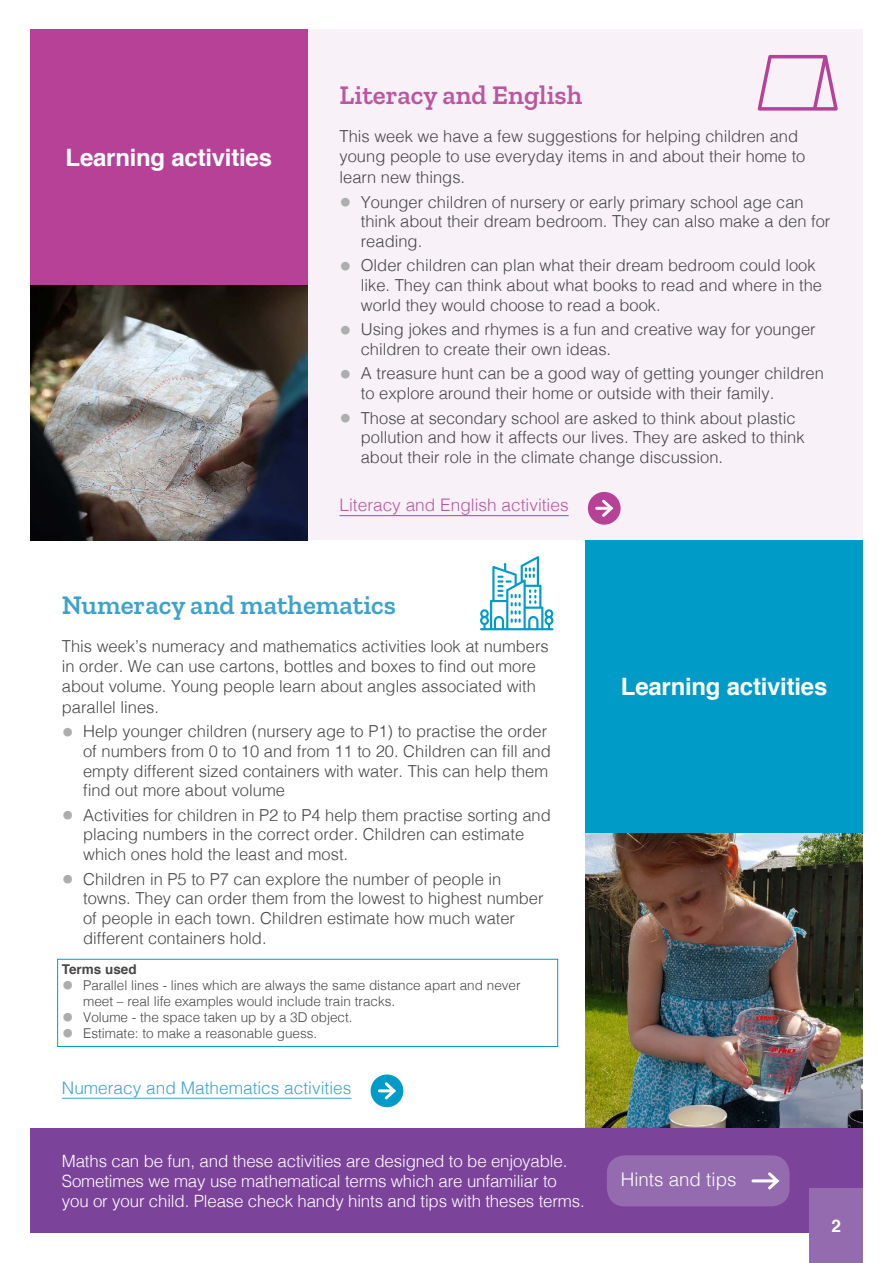
<style>
.page{position:relative;width:893px;height:1263px;background:#fff}
.page>*{position:absolute;margin:0;border:0;box-sizing:border-box;transform-origin:0 0}
.headers{font:600 27px "Zilla Slab";color:#3da2cb}
.headers-2{font:600 27px "Zilla Slab";color:#bb56a0}
.header_2{font:700 24px "Helvetica";letter-spacing:-.01em;color:#fff}
.Normal_text{font:300 18.75px "Helvetica";color:#fff}
.Normal_text-2{font:300 17.25px "Helvetica";color:#3da2cb}
.Normal_text-3{font:300 17.25px "Helvetica";color:#bb56a0}
.Normal_text-4{font:700 17.25px "Helvetica";color:#fff}
.notes{font:300 16.8px/20.2px "Helvetica";letter-spacing:-.01em;color:#fff}
.Normal_text-5{font:300 16.5px/19.8px "Helvetica";color:#474747}
.t1{font:300 13.5px/16.2px "Helvetica";color:#474747}
.Normal_text-6{font:700 13.5px "Helvetica";color:#474747}
.s1{font-size:24px;color:#adadad}
</style>
<div class="page">
<div style="left:57px;top:959px;width:501px;height:88px;border:1px solid #009bc7"></div>
<img style="left:586px;top:833px;width:277px;height:296px">
<div style="left:308px;top:30px;width:555px;height:510px;background:#f8f1f8"></div>
<img style="left:30px;top:285px;width:278px;height:255px">
<div style="left:30px;top:30px;width:278px;height:255px;background:#b64197"></div>
<div style="left:585px;top:540px;width:278px;height:293px;background:#009bc7"></div>
<div style="left:30px;top:1129px;width:833px;height:104px;background:#7c439a"></div>
<hr style="left:340px;top:515px;width:229px;height:1px;background:#b64197">
<div style="left:588px;top:492px;width:33px;height:33px;background:#b64197;border-radius:50%"></div>
<hr style="left:597px;top:507px;width:14px;height:3px;background:#fff">
<svg style="left:599px;top:499px;width:17px;height:21px"></svg>
<hr style="left:62px;top:1098px;width:289px;height:1px;background:#3da2cb">
<div style="left:371px;top:1074px;width:32px;height:33px;background:#009bc7;border-radius:50%"></div>
<hr style="left:379px;top:1089px;width:15px;height:3px;background:#fff">
<svg style="left:382px;top:1082px;width:14px;height:18px"></svg>
<div style="left:607px;top:1155px;width:182px;height:51px;background:#946bae;border-radius:18px"></div>
<hr style="left:753px;top:1179px;width:24px;height:3px;background:#fff">
<svg style="left:765px;top:1172px;width:15px;height:18px"></svg>
<div style="left:810px;top:1189px;width:53px;height:74px;background:#946bae"></div>
<svg style="left:758px;top:55px;width:80px;height:56px"></svg>
<svg style="left:480px;top:556px;width:73px;height:74px"></svg>
<p class="header_2" style="left:66px;top:138px;width:208px">Learning activities</p>
<p class="headers-2" style="left:340px;top:80px;width:244px">Literacy and English</p>
<p class="Normal_text-5" style="left:340px;top:125px;width:467px">This week we have a few suggestions for helping children and young people to use everyday items in and about their home to</p>
<p class="Normal_text-5" style="left:340px;top:166px;width:127px">learn new things.</p>
<p class="Normal_text-5" style="left:361px;top:191px;width:471px;text-indent:-21px"><span class="s1">•</span> Younger children of nursery or early primary school age can think about their dream bedroom. They can also make a den for reading.</p>
<p class="Normal_text-5" style="left:361px;top:254px;width:463px;text-indent:-21px"><span class="s1">•</span> Older children can plan what their dream bedroom could look like. They can think about what books to read and where in the world they would choose to read a book.</p>
<p class="Normal_text-5" style="left:361px;top:318px;width:456px;text-indent:-21px"><span class="s1">•</span> Using jokes and rhymes is a fun and creative way for younger children to create their own ideas.</p>
<p class="Normal_text-5" style="left:361px;top:362px;width:465px;text-indent:-21px"><span class="s1">•</span> A treasure hunt can be a good way of getting younger children to explore around their home or outside with their family.</p>
<p class="Normal_text-5" style="left:361px;top:407px;width:445px;text-indent:-21px"><span class="s1">•</span> Those at secondary school are asked to think about plastic pollution and how it affects our lives. They are asked to think about their role in the climate change discussion.</p>
<p class="Normal_text-3" style="left:340px;top:490px;width:231px">Literacy and English activities</p>
<p class="headers" style="left:62px;top:590px;width:336px">Numeracy and mathematics</p>
<p class="Normal_text-5" style="left:62px;top:635px;width:488px">This week’s numeracy and mathematics activities look at numbers in order. We can use cartons, bottles and boxes to find out more about volume. Young people learn about angles associated with parallel lines.</p>
<p class="Normal_text-5" style="left:83px;top:720px;width:469px;text-indent:-21px"><span class="s1">•</span> Help younger children (nursery age to P1) to practise the order of numbers from 0 to 10 and from 11 to 20. Children can fill and empty different sized containers with water. This can help them find out more about volume</p>
<p class="Normal_text-5" style="left:83px;top:804px;width:469px;text-indent:-21px"><span class="s1">•</span> Activities for children in P2 to P4 help them practise sorting and placing numbers in the correct order. Children can estimate which ones hold the least and most.</p>
<p class="Normal_text-5" style="left:83px;top:867px;width:462px;text-indent:-21px"><span class="s1">•</span> Children in P5 to P7 can explore the number of people in towns. They can order them from the lowest to highest number of people in each town. Children estimate how much water different containers hold.</p>
<p class="Normal_text-6" style="left:62px;top:958px;width:76px">Terms used</p>
<p class="t1" style="left:83px;top:976px;width:439px;text-indent:-21px"><span class="s1">•</span> Parallel lines - lines which are always the same distance apart and never meet – real life examples would include train tracks.</p>
<p class="t1" style="left:62px;top:1008px;width:292px"><span class="s1">•</span> Volume - the space taken up by a 3D object.</p>
<p class="t1" style="left:62px;top:1024px;width:257px"><span class="s1">•</span> Estimate: to make a reasonable guess.</p>
<p class="Normal_text-2" style="left:62px;top:1073px;width:291px">Numeracy and Mathematics activities</p>
<p class="notes" style="left:62px;top:1149px;width:524px">Maths can be fun, and these activities are designed to be enjoyable.<br>Sometimes we may use mathematical terms which are unfamiliar to you or your child. Please check handy hints and tips with theses terms.</p>
<p class="header_2" style="left:621px;top:667px;width:208px">Learning activities</p>
<p class="Normal_text" style="left:621px;top:1163px;width:117px">Hints and tips</p>
<p class="Normal_text-4" style="left:832px;top:1212px;width:11px">2</p>
</div>
